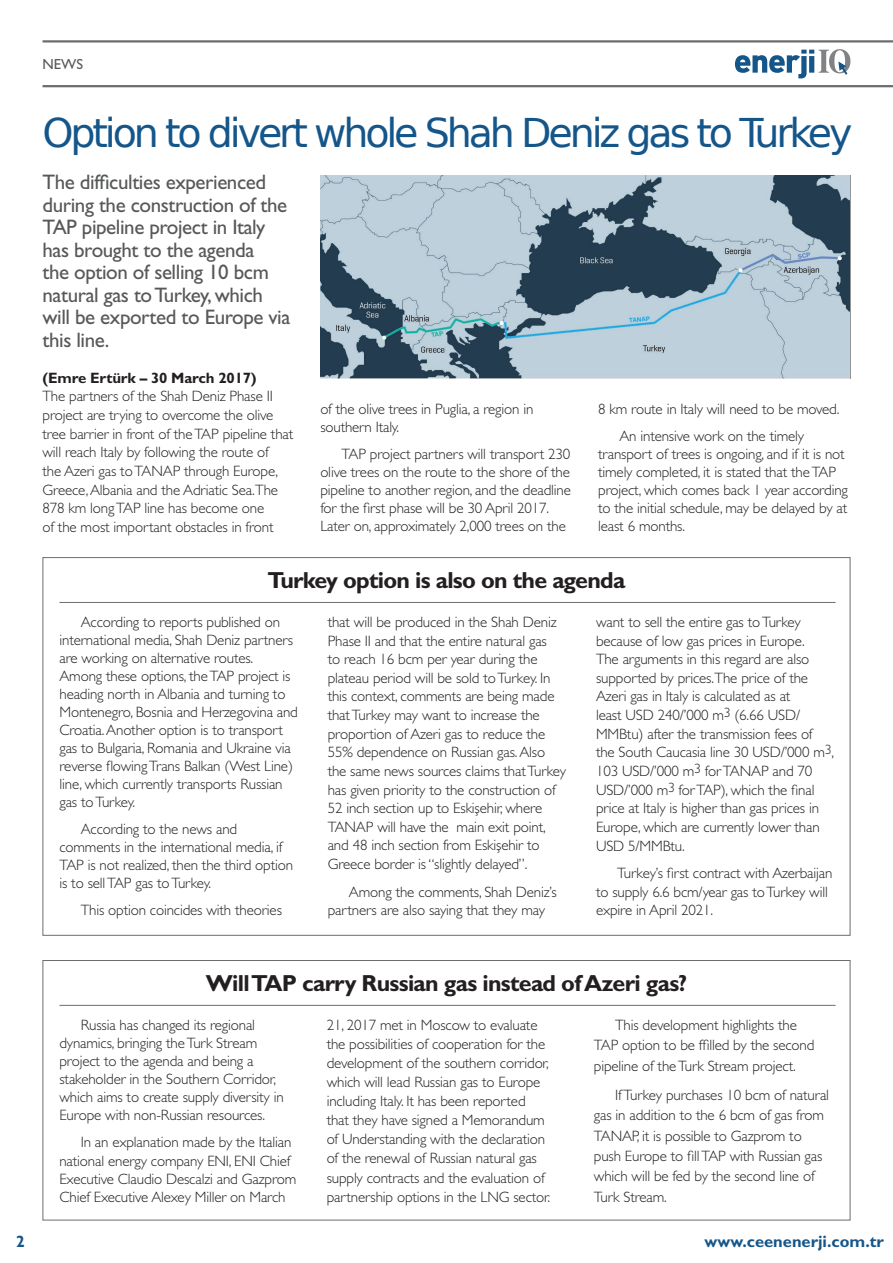
<style>
.page{position:relative;width:893px;height:1263px;background:#fff}
.page>*{position:absolute;margin:0;border:0;box-sizing:border-box;transform-origin:0 0}
.t1{font:39.6px "Bitstream Vera Sans";letter-spacing:-.08em;color:#15568a}
.t2{font:700 23.25px "Gill Sans Std";letter-spacing:-.03em;color:#231f20}
.t3{font:21px/22.5px "Gill Sans Std";letter-spacing:-.02em;color:#57585a}
.t4{font:700 16.5px "Gill Sans Std";color:#15568a}
.t5{font:700 condensed 16.5px "Gill Sans Std";color:#15568a}
.t6{font:300 15px/18.6px "Gill Sans Std";letter-spacing:-.01em;color:#231f20}
.t7{font:700 15px "Gill Sans Std";letter-spacing:-.01em;color:#231f20}
.t8{font:14.55px "Gill Sans Std";color:#57585a}
</style>
<div class="page">
<hr style="left:43px;top:85px;width:850px;height:2px;background:#6c6d70">
<hr style="left:43px;top:40px;width:850px;height:3px;background:#6c6d70">
<svg style="left:735px;top:49px;width:115px;height:29px"></svg>
<img style="left:320px;top:175px;width:530px;height:204px">
<div style="left:43px;top:960px;width:807px;height:260px;border:1px solid #6c6d70"></div>
<hr style="left:59px;top:1005px;width:777px;height:1px;background:#6c6d70">
<hr style="left:59px;top:602px;width:777px;height:1px;background:#6c6d70">
<p class="t8" style="left:43px;top:56px;width:42px">NEWS</p>
<h1 class="t1" style="left:43px;top:110px;width:811px">Option to divert whole Shah Deniz gas to Turkey</h1>
<h3 class="t3" style="left:43px;top:171px;width:249px">The difficulties experienced during the construction of the<br>TAP pipeline project in Italy has brought to the agenda<br>the option of selling 10 bcm natural gas to Turkey, which will be exported to Europe via this line.</h3>
<p class="t7" style="left:43px;top:368px;width:216px">(Emre Ertürk – 30 March 2017)</p>
<p class="t6" style="left:43px;top:387px;width:252px">The partners of the Shah Deniz Phase II project are trying to overcome the olive tree barrier in front of the TAP pipeline that will reach Italy by following the route of<br>the Azeri gas to TANAP through Europe, Greece, Albania and the Adriatic Sea.The 878 km long TAP line has become one<br>of the most important obstacles in front</p>
<p class="t6" style="left:320px;top:400px;width:215px;line-height:18px">of the olive trees in Puglia, a region in southern Italy.</p>
<p class="t6" style="left:320px;top:445px;width:252px;line-height:18px;text-indent:21px">TAP project partners will transport 230 olive trees on the route to the shore of the pipeline to another region, and the deadline for the first phase will be 30 April 2017.<br>Later on, approximately 2,000 trees on the</p>
<p class="t6" style="left:619px;top:396px;width:221px;line-height:27px;text-indent:-21px">8 km route in Italy will need to be moved.<br>An intensive work on the timely</p>
<p class="t6" style="left:598px;top:445px;width:251px;line-height:18px">transport of trees is ongoing, and if it is not timely completed, it is stated that the TAP project, which comes back 1 year according to the initial schedule, may be delayed by at least 6 months.</p>
<h2 class="t2" style="left:268px;top:566px;width:359px">Turkey option is also on the agenda</h2>
<p class="t6" style="left:59px;top:613px;width:240px;line-height:18px;text-indent:21px">According to reports published on international media, Shah Deniz partners are working on alternative routes.<br>Among these options, the TAP project is heading north in Albania and turning to Montenegro, Bosnia and Herzegovina and Croatia. Another option is to transport gas to Bulgaria, Romania and Ukraine via reverse flowing Trans Balkan (West Line) line, which currently transports Russian gas to Turkey.</p>
<p class="t6" style="left:59px;top:820px;width:235px;line-height:18px;text-indent:21px">According to the news and comments in the international media, if TAP is not realized, then the third option is to sell TAP gas to Turkey.</p>
<p class="t6" style="left:81px;top:901px;width:203px">This option coincides with theories</p>
<p class="t6" style="left:328px;top:613px;width:240px">that will be produced in the Shah Deniz Phase II and that the entire natural gas<br>to reach 16 bcm per year during the plateau period will be sold to Turkey. In this context, comments are being made that Turkey may want to increase the proportion of Azeri gas to reduce the 55% dependence on Russian gas. Also the same news sources claims that Turkey has given priority to the construction of 52 inch section up to Eskişehir, where TANAP will have the main exit point, and 48 inch section from Eskişehir to Greece border is “slightly delayed”.</p>
<p class="t6" style="left:328px;top:882px;width:231px;text-indent:21px">Among the comments, Shah Deniz’s partners are also saying that they may</p>
<p class="t6" style="left:596px;top:613px;width:240px">want to sell the entire gas to Turkey because of low gas prices in Europe.<br>The arguments in this regard are also supported by prices.The price of the Azeri gas in Italy is calculated as at<br>least USD 240/’000 m<sup>3</sup> (6.66 USD/ MMBtu) after the transmission fees of the South Caucasia line 30 USD/’000 m<sup>3</sup>, 103 USD/’000 m<sup>3</sup> for TANAP and 70<br>USD/’000 m<sup>3</sup> for TAP), which the final price at Italy is higher than gas prices in Europe, which are currently lower than USD 5/MMBtu.</p>
<p class="t6" style="left:596px;top:864px;width:238px;text-indent:21px">Turkey’s first contract with Azerbaijan to supply 6.6 bcm/year gas to Turkey will expire in April 2021.</p>
<p class="t5" style="left:16px;top:1232px;width:10px">2</p>
<h2 class="t2" style="left:206px;top:968px;width:483px">Will TAP carry Russian gas instead of Azeri gas?</h2>
<p class="t6" style="left:59px;top:1016px;width:226px;line-height:18px;text-indent:21px">Russia has changed its regional dynamics, bringing the Turk Stream project to the agenda and being a stakeholder in the Southern Corridor, which aims to create supply diversity in Europe with non-Russian resources.</p>
<p class="t6" style="left:59px;top:1133px;width:238px;line-height:18.1px;text-indent:21px">In an explanation made by the Italian national energy company ENI, ENI Chief Executive Claudio Descalzi and Gazprom Chief Executive Alexey Miller on March</p>
<p class="t6" style="left:327px;top:1016px;width:225px;line-height:19px">21, 2017 met in Moscow to evaluate the possibilities of cooperation for the development of the southern corridor, which will lead Russian gas to Europe including Italy. It has been reported that they have signed a Memorandum of Understanding with the declaration of the renewal of Russian natural gas supply contracts and the evaluation of partnership options in the LNG sector.</p>
<p class="t6" style="left:594px;top:1015px;width:222px;line-height:20.4px;text-indent:21px">This development highlights the<br>TAP option to be ffilled by the second pipeline of the Turk Stream project.</p>
<p class="t6" style="left:594px;top:1085px;width:237px;line-height:20.2px;text-indent:21px">If Turkey purchases 10 bcm of natural gas in addition to the 6 bcm of gas from<br>TANAP, it is possible to Gazprom to push Europe to fill TAP with Russian gas which will be fed by the second line of<br>Turk Stream.</p>
<p class="t4" style="left:705px;top:1232px;width:181px">www.ceenenerji.com.tr</p>
</div>
